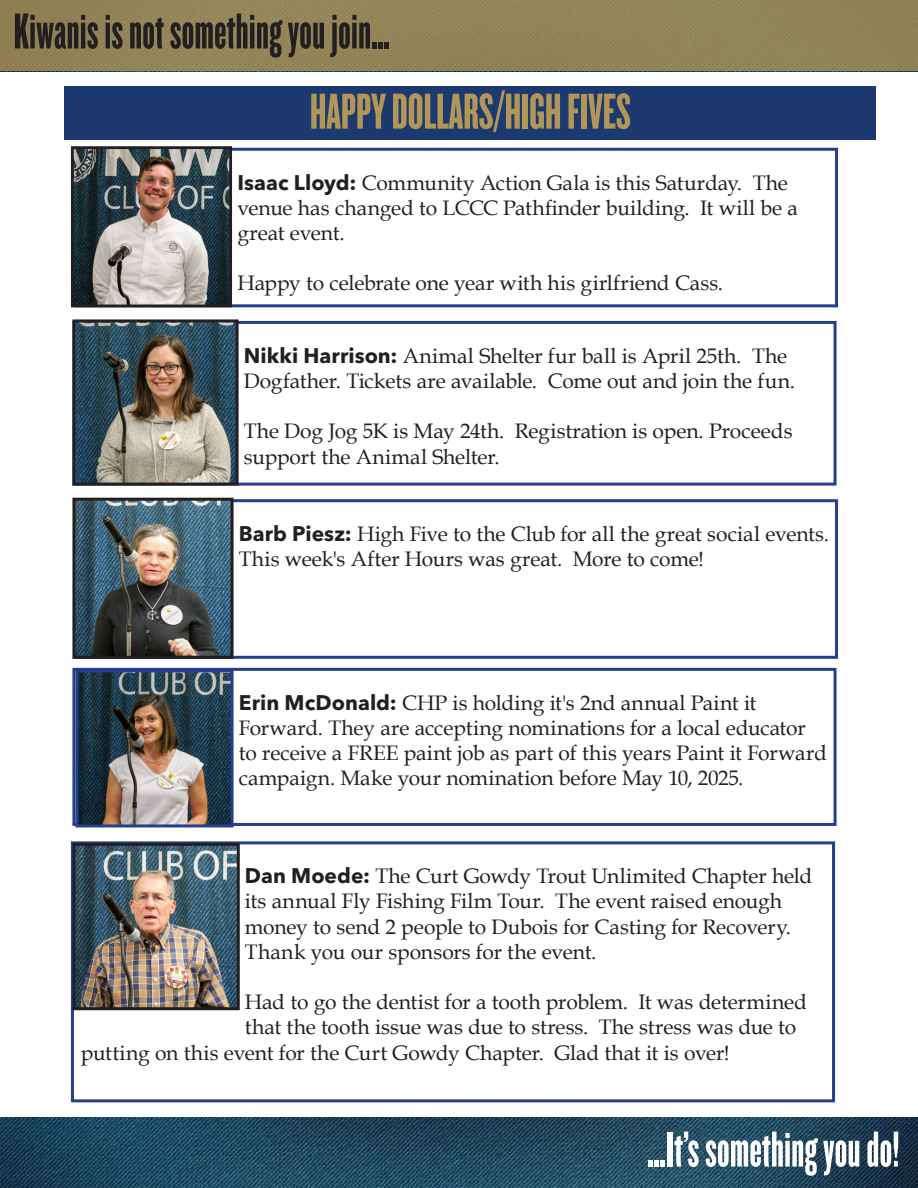
<style>
.page{position:relative;width:918px;height:1188px;background:#fff}
.page>*{position:absolute;margin:0;border:0;box-sizing:border-box;transform-origin:0 0}
.t1{font:52.5px "Knockout HTF67 Full Bantamwt";color:#231f20}
.t2{font:52.5px "Knockout HTF67 Full Bantamwt";color:#fff}
.t3{font:52.5px "Knockout HTF67 Full Bantamwt";color:#b29657}
.t4{font:21px/25.2px "Book Antiqua";letter-spacing:-.005em;color:#231f20}
.s1{font-family:"Avenir Next LT Pro";font-weight:700}
</style>
<div class="page">
<div style="left:0;top:1px;width:918px;height:70px;background:#918458"></div>
<img style="left:0;top:1118px;width:918px;height:70px">
<div style="left:65px;top:86px;width:811px;height:54px;background:#1d3a70"></div>
<div style="left:74px;top:148px;width:764px;height:159px;border:3px solid #253f8e"></div>
<div style="left:72px;top:321px;width:765px;height:165px;border:3px solid #253f8e"></div>
<div style="left:74px;top:499px;width:764px;height:160px;border:3px solid #253f8e"></div>
<div style="left:72px;top:668px;width:765px;height:158px;border:3px solid #253f8e"></div>
<div style="left:71px;top:841px;width:764px;height:261px;border:3px solid #253f8e"></div>
<img style="left:75px;top:150px;width:153px;height:153px">
<div style="left:71px;top:146px;width:161px;height:161px;border:3px solid #231f20"></div>
<img style="left:76px;top:323px;width:159px;height:159px">
<div style="left:72px;top:319px;width:167px;height:167px;border:3px solid #231f20"></div>
<img style="left:76px;top:502px;width:154px;height:153px">
<div style="left:72px;top:498px;width:162px;height:161px;border:3px solid #231f20"></div>
<img style="left:79px;top:673px;width:151px;height:150px">
<div style="left:75px;top:669px;width:159px;height:158px;border:3px solid #253f8e"></div>
<img style="left:76px;top:847px;width:160px;height:159px">
<div style="left:72px;top:843px;width:168px;height:167px;border:3px solid #231f20"></div>
<p class="t1" style="left:14px;top:5px;width:378px">Kiwanis is not something you join...</p>
<p class="t3" style="left:310px;top:85px;width:323px">HAPPY DOLLARS/HIGH FIVES</p>
<p class="t4" style="left:237px;top:169px;width:562px"><span class="s1">Isaac Lloyd:</span> Community Action Gala is this Saturday. The venue has changed to LCCC Pathfinder building. It will be a great event.</p>
<p class="t4" style="left:237px;top:270px;width:487px">Happy to celebrate one year with his girlfriend Cass.</p>
<p class="t4" style="left:244px;top:343px;width:553px"><span class="s1">Nikki Harrison:</span> Animal Shelter fur ball is April 25th. The<br>Dogfather. Tickets are available. Come out and join the fun.</p>
<p class="t4" style="left:244px;top:418px;width:550px">The Dog Jog 5K is May 24th. Registration is open. Proceeds support the Animal Shelter.</p>
<p class="t4" style="left:239px;top:521px;width:592px"><span class="s1">Barb Piesz:</span> High Five to the Club for all the great social events.<br>This week's After Hours was great. More to come!</p>
<p class="t4" style="left:239px;top:689px;width:590px"><span class="s1">Erin McDonald:</span> CHP is holding it's 2nd annual Paint it Forward. They are accepting nominations for a local educator to receive a FREE paint job as part of this years Paint it Forward campaign. Make your nomination before May 10, 2025.</p>
<p class="t4" style="left:245px;top:863px;width:569px"><span class="s1">Dan Moede:</span> The Curt Gowdy Trout Unlimited Chapter held its annual Fly Fishing Film Tour. The event raised enough money to send 2 people to Dubois for Casting for Recovery.<br>Thank you our sponsors for the event.</p>
<p class="t4" style="left:245px;top:989px;width:563px">Had to go the dentist for a tooth problem. It was determined</p>
<p class="t4" style="left:245px;top:1014px;width:553px">that the tooth issue was due to stress. The stress was due to</p>
<p class="t4" style="left:81px;top:1039px;width:651px">putting on this event for the Curt Gowdy Chapter. Glad that it is over!</p>
<p class="t2" style="left:647px;top:1123px;width:254px">...It’s something you do!</p>
</div>
